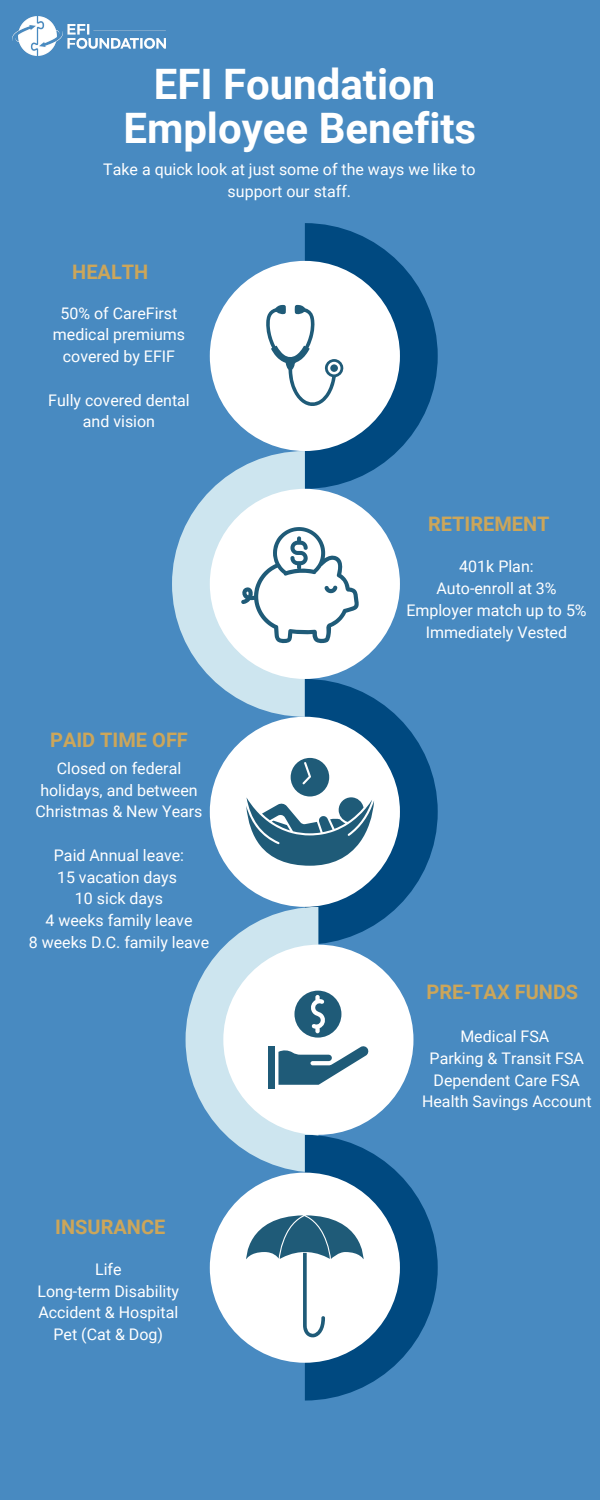
<style>
.page{position:relative;width:600px;height:1500px;background:#488ac1}
.page>*{position:absolute;margin:0;border:0;box-sizing:border-box;transform-origin:0 0}
.t1{font:700 42px/44.2px "Roboto";color:#fff;text-align:center}
.t2{font:700 20px "Roboto";color:#cca65a}
.t3{font:16px/21.8px "Roboto";color:#fff;text-align:center}
</style>
<div class="page">
<svg style="left:172px;top:223px;width:266px;height:1178px"></svg>
<img style="left:13px;top:17px;width:153px;height:39px">
<p class="t1" style="left:123px;top:62px;width:354px">EFI Foundation<br>Employee Benefits</p>
<p class="t3" style="left:103px;top:159px;width:374px">Take a quick look at just some of the ways we like to support our staff.</p>
<h1 class="t2" style="left:72px;top:261px;width:78px">HEALTH</h1>
<p class="t3" style="left:53px;top:302px;width:134px">50% of CareFirst medical premiums covered by EFIF</p>
<p class="t3" style="left:48px;top:389px;width:143px">Fully covered dental and vision</p>
<p class="t2" style="left:50px;top:729px;width:139px">PAID TIME OFF</p>
<p class="t3" style="left:35px;top:757px;width:169px">Closed on federal holidays, and between<br>Christmas &amp; New Years</p>
<p class="t3" style="left:54px;top:844px;width:132px">Paid Annual leave:</p>
<p class="t3" style="left:57px;top:866px;width:121px">15 vacation days</p>
<p class="t3" style="left:75px;top:888px;width:90px">10 sick days</p>
<h2 class="t3" style="left:45px;top:910px;width:149px">4 weeks family leave</h2>
<p class="t3" style="left:29px;top:931px;width:182px">8 weeks D.C. family leave</p>
<p class="t2" style="left:55px;top:1216px;width:112px">INSURANCE</p>
<p class="t3" style="left:95px;top:1259px;width:28px">Life</p>
<p class="t3" style="left:37px;top:1280px;width:143px">Long-term Disability</p>
<p class="t3" style="left:38px;top:1302px;width:141px">Accident &amp; Hospital</p>
<p class="t3" style="left:54px;top:1324px;width:111px">Pet (Cat &amp; Dog)</p>
<p class="t2" style="left:428px;top:512px;width:123px">RETIREMENT</p>
<p class="t3" style="left:459px;top:556px;width:76px">401k Plan:</p>
<h2 class="t3" style="left:436px;top:578px;width:122px">Auto-enroll at 3%</h2>
<p class="t3" style="left:406px;top:599px;width:182px">Employer match up to 5%</p>
<p class="t3" style="left:426px;top:621px;width:143px">Immediately Vested</p>
<h2 class="t2" style="left:427px;top:980px;width:153px">PRE-TAX FUNDS</h2>
<p class="t3" style="left:460px;top:1026px;width:91px">Medical FSA</p>
<p class="t3" style="left:422px;top:1048px;width:171px">Parking &amp; Transit FSA<br>Dependent Care FSA<br>Health Savings Account</p>
</div>
